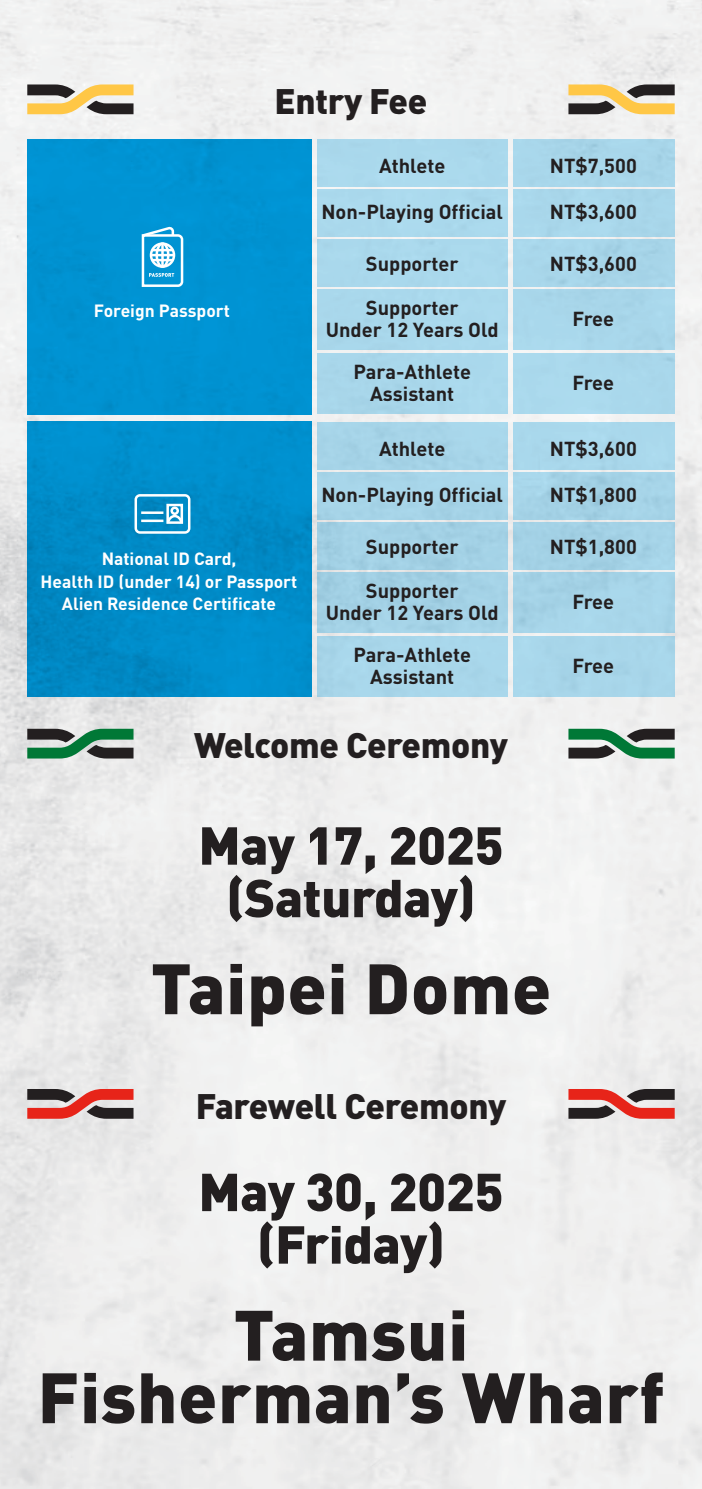
<style>
.page{position:relative;width:702px;height:1489px;background:#fff}
.page>*{position:absolute;margin:0;border:0;box-sizing:border-box;transform-origin:0 0}
.t1{font:900 70px/62.5px "DIN Pro";letter-spacing:.01em;color:#231f20;text-align:center}
.t2{font:900 52.5px/52.5px "DIN Pro";letter-spacing:-.01em;color:#231f20;text-align:center}
.t3{font:900 35px "DIN Pro";letter-spacing:-.01em;color:#231f20}
.t4{font:700 20px/22.5px "DIN Pro";color:#231f20;text-align:center}
.t5{font:700 17.5px/22.5px "DIN Pro";color:#fff;text-align:center}
</style>
<div class="page">
<img style="left:0;top:0;width:702px;height:1488px">
<div style="left:27px;top:422px;width:285px;height:275px;background:#008cc9"></div>
<div style="left:27px;top:139px;width:285px;height:275px;background:#0093d3"></div>
<div style="left:317px;top:139px;width:191px;height:47px;background:#aad8ec"></div>
<div style="left:317px;top:353px;width:191px;height:61px;background:#a9d7eb"></div>
<div style="left:317px;top:290px;width:191px;height:60px;background:#a9d8ec"></div>
<div style="left:317px;top:239px;width:191px;height:48px;background:#aad8ec"></div>
<div style="left:317px;top:189px;width:191px;height:47px;background:#abdaed"></div>
<div style="left:513px;top:139px;width:161px;height:47px;background:#a8d6ea"></div>
<div style="left:513px;top:353px;width:161px;height:61px;background:#aad8ec"></div>
<div style="left:513px;top:290px;width:161px;height:60px;background:#a9d7eb"></div>
<div style="left:513px;top:239px;width:161px;height:48px;background:#a8d6e9"></div>
<div style="left:513px;top:189px;width:161px;height:47px;background:#a9d7eb"></div>
<svg style="left:141px;top:226px;width:43px;height:61px"></svg>
<div style="left:134px;top:494px;width:56px;height:39px;border:2px solid #fff;border-radius:4px"></div>
<div style="left:166px;top:504px;width:17px;height:20px;border:2px solid #fff"></div>
<div style="left:170px;top:506px;width:9px;height:9px;border:2px solid #fff;border-radius:50%"></div>
<svg style="left:165px;top:513px;width:19px;height:12px"></svg>
<hr style="left:141px;top:511px;width:22px;height:3px;background:#fff">
<hr style="left:141px;top:519px;width:22px;height:3px;background:#fff">
<div style="left:317px;top:422px;width:191px;height:47px;background:#a6d4e8"></div>
<div style="left:317px;top:636px;width:191px;height:61px;background:#a8d6ea"></div>
<div style="left:317px;top:572px;width:191px;height:61px;background:#a2d1e5"></div>
<div style="left:317px;top:522px;width:191px;height:47px;background:#a3d1e6"></div>
<div style="left:317px;top:472px;width:191px;height:47px;background:#a7d5e9"></div>
<div style="left:513px;top:422px;width:161px;height:47px;background:#a9d8ec"></div>
<div style="left:513px;top:636px;width:161px;height:61px;background:#a8d6ea"></div>
<div style="left:513px;top:572px;width:161px;height:61px;background:#a7d5e9"></div>
<div style="left:513px;top:522px;width:161px;height:47px;background:#a3d1e5"></div>
<div style="left:513px;top:472px;width:161px;height:47px;background:#a4d2e7"></div>
<svg style="left:27px;top:728px;width:106px;height:30px;background:#57826a"></svg>
<svg style="left:568px;top:728px;width:106px;height:30px"></svg>
<svg style="left:27px;top:1088px;width:106px;height:30px;background:#ad6461"></svg>
<svg style="left:568px;top:1088px;width:106px;height:30px;background:#af6663"></svg>
<svg style="left:27px;top:84px;width:106px;height:30px"></svg>
<svg style="left:568px;top:84px;width:106px;height:30px;background:#b8a272"></svg>
<p class="t5" style="left:94px;top:297px;width:137px">Foreign Passport</p>
<h3 class="t3" style="left:274px;top:71px;width:154px">Entry Fee</h3>
<p class="t4" style="left:379px;top:152px;width:68px">Athlete</p>
<p class="t4" style="left:321px;top:198px;width:183px">Non-Playing Official</p>
<p class="t4" style="left:366px;top:250px;width:94px">Supporter</p>
<p class="t4" style="left:326px;top:294px;width:174px">Supporter<br>Under 12 Years Old</p>
<p class="t4" style="left:353px;top:357px;width:119px">Para-Athlete<br>Assistant</p>
<p class="t5" style="left:41px;top:545px;width:258px">National ID Card,<br>Health ID (under 14) or Passport<br>Alien Residence Certificate</p>
<p class="t4" style="left:379px;top:435px;width:68px">Athlete</p>
<p class="t4" style="left:321px;top:481px;width:183px">Non-Playing Official</p>
<p class="t4" style="left:366px;top:532px;width:94px">Supporter</p>
<p class="t4" style="left:326px;top:577px;width:174px">Supporter<br>Under 12 Years Old</p>
<p class="t4" style="left:353px;top:640px;width:119px">Para-Athlete<br>Assistant</p>
<h3 class="t3" style="left:194px;top:715px;width:315px">Welcome Ceremony</h3>
<p class="t4" style="left:549px;top:152px;width:89px">NT$7,500</p>
<p class="t4" style="left:549px;top:198px;width:89px">NT$3,600</p>
<p class="t4" style="left:549px;top:250px;width:89px">NT$3,600</p>
<p class="t4" style="left:572px;top:305px;width:43px">Free</p>
<p class="t4" style="left:572px;top:369px;width:43px">Free</p>
<p class="t4" style="left:549px;top:435px;width:89px">NT$3,600</p>
<p class="t4" style="left:549px;top:481px;width:89px">NT$1,800</p>
<p class="t4" style="left:549px;top:532px;width:89px">NT$1,800</p>
<p class="t4" style="left:572px;top:588px;width:43px">Free</p>
<p class="t4" style="left:572px;top:652px;width:43px">Free</p>
<h2 class="t2" style="left:198px;top:812px;width:307px">May 17, 2025 (Saturday)</h2>
<h1 class="t1" style="left:151px;top:948px;width:402px">Taipei Dome</h1>
<h3 class="t3" style="left:196px;top:1075px;width:312px">Farewell Ceremony</h3>
<h2 class="t2" style="left:198px;top:1158px;width:307px">May 30, 2025 (Friday)</h2>
<h1 class="t1" style="left:38px;top:1294px;width:628px">Tamsui<br>Fisherman’s Wharf</h1>
</div>
